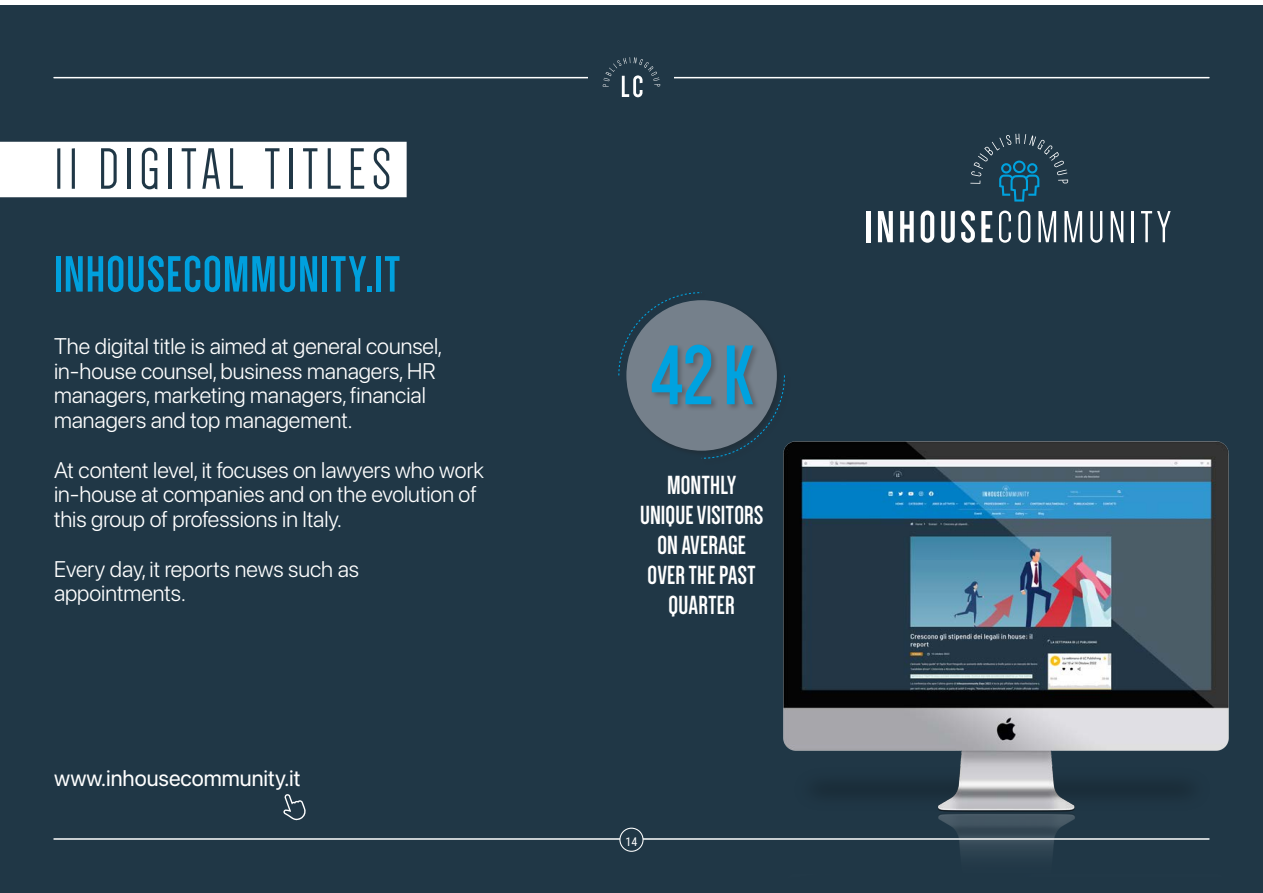
<style>
.page{position:relative;width:1263px;height:893px;background:#fff}
.page>*{position:absolute;margin:0;border:0;box-sizing:border-box;transform-origin:0 0}
.t1{font:700 87px "Dense";color:#00a2df}
.t2{font:60px "Dense";letter-spacing:.1em;color:#203746}
.t3{font:700 52.5px "Dense";letter-spacing:.02em;color:#00a0dd}
.t4{font:700 27px/30px "Dense";letter-spacing:.015em;color:#fff;text-align:center}
.t5{font:300 22.5px/24.8px "SF Pro Display";color:#fff}
.t6{font:22.5px "SF Pro Display";color:#fff}
.t7{font:12px "Roboto Condensed";color:#fff}
</style>
<div class="page">
<div style="left:0;top:4px;width:1263px;height:889px;background:#203746"></div>
<hr style="left:54px;top:838px;width:1155px;height:2px;background:#fff">
<hr style="left:54px;top:77px;width:1155px;height:1px;background:#fff">
<div style="left:620px;top:828px;width:23px;height:23px;background:#203746;border-radius:50%"></div>
<div style="left:619px;top:828px;width:24px;height:24px;border:1px solid #fff;border-radius:50%"></div>
<div style="left:588px;top:40px;width:86px;height:77px;background:#203746"></div>
<svg style="left:603px;top:58px;width:57px;height:39px"></svg>
<div style="left:0;top:142px;width:407px;height:55px;background:#fff"></div>
<svg style="left:283px;top:794px;width:23px;height:26px"></svg>
<svg style="left:618px;top:292px;width:159px;height:167px"></svg>
<img style="left:756px;top:366px;width:473px;height:490px">
<div style="left:650px;top:343px;width:110px;height:68px;background:#231f20;opacity:.3"></div>
<div style="left:866px;top:211px;width:5px;height:31px;background:#fff"></div>
<svg style="left:878px;top:211px;width:15px;height:31px"></svg>
<svg style="left:900px;top:211px;width:14px;height:31px"></svg>
<svg style="left:921px;top:211px;width:13px;height:32px"></svg>
<svg style="left:941px;top:211px;width:14px;height:32px"></svg>
<svg style="left:961px;top:211px;width:14px;height:32px"></svg>
<svg style="left:981px;top:211px;width:11px;height:31px"></svg>
<svg style="left:999px;top:211px;width:12px;height:32px"></svg>
<svg style="left:1018px;top:211px;width:12px;height:32px"></svg>
<svg style="left:1038px;top:211px;width:18px;height:31px"></svg>
<svg style="left:1064px;top:211px;width:18px;height:31px"></svg>
<svg style="left:1090px;top:211px;width:12px;height:32px"></svg>
<svg style="left:1111px;top:211px;width:12px;height:31px"></svg>
<hr style="left:1132px;top:211px;width:2px;height:31px;background:#fff">
<svg style="left:1141px;top:211px;width:30px;height:31px"></svg>
<svg style="left:970px;top:134px;width:98px;height:68px"></svg>
<p class="t2" style="left:54px;top:140px;width:339px">11 DIGITAL TITLES</p>
<p class="t3" style="left:54px;top:249px;width:347px">INHOUSECOMMUNITY.IT</p>
<p class="t5" style="left:54px;top:334px;width:390px">The digital title is aimed at general counsel, in-house counsel, business managers, HR managers, marketing managers, financial managers and top management.</p>
<p class="t5" style="left:54px;top:457px;width:431px">At content level, it focuses on lawyers who work in-house at companies and on the evolution of this group of professions in Italy.</p>
<p class="t5" style="left:54px;top:556px;width:307px">Every day, it reports news such as appointments.</p>
<p class="t6" style="left:54px;top:765px;width:248px">www.inhousecommunity.it</p>
<p class="t1" style="left:651px;top:333px;width:104px">42 K</p>
<p class="t4" style="left:667px;top:471px;width:71px">MONTHLY</p>
<p class="t4" style="left:640px;top:501px;width:125px">UNIQUE VISITORS</p>
<p class="t4" style="left:657px;top:531px;width:90px">ON AVERAGE</p>
<p class="t4" style="left:648px;top:561px;width:110px">OVER THE PAST<br>QUARTER</p>
<p class="t7" style="left:625px;top:833px;width:13px">14</p>
</div>
